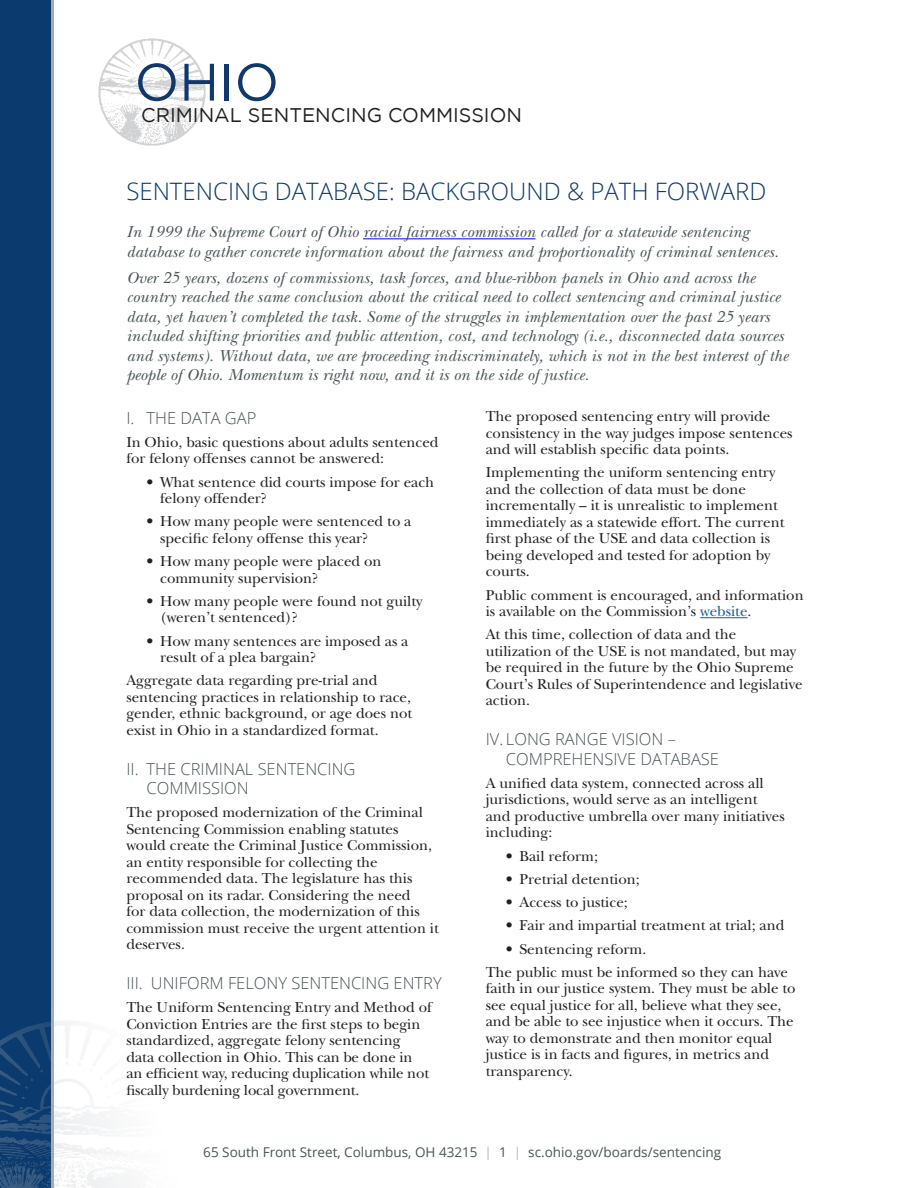
<style>
.page{position:relative;width:918px;height:1188px;background:#fff}
.page>*{position:absolute;margin:0;border:0;box-sizing:border-box;transform-origin:0 0}
.t1{font:52.5px "Gotham";color:#11386d}
.t2{font:300 24px "Open Sans";color:#0a3a6e}
.t3{font:19.65px "Gotham";color:#231f20}
.Itl__Intro{font:italic 16.5px/19.5px "New Baskerville Std";letter-spacing:.01em;color:#495456}
.t4{font:300 16.5px/19.5px "Open Sans";color:#495456}
.Body{font:15px/16.5px "New Baskerville Std";color:#231f20}
.t5{font:13.5px "Open Sans";color:#495456}
.s1{color:#175d9e}
.s2{color:#afb7c3}
</style>
<div class="page">
<div style="left:0;top:0;width:51px;height:1188px;background:#0a3a6e"></div>
<hr style="left:51px;top:0;width:3px;height:1188px;background:#a6acb4">
<img style="left:0;top:1021px;width:126px;height:167px">
<img style="left:98px;top:38px;width:108px;height:108px">
<hr style="left:700px;top:617px;width:48px;height:1px;background:#175d9e">
<hr style="left:363px;top:238px;width:173px;height:1px;background:#00f">
<p class="t1" style="left:135px;top:53px;width:146px">OHIO</p>
<p class="t3" style="left:141px;top:104px;width:382px">CRIMINAL SENTENCING COMMISSION</p>
<p class="t2" style="left:126px;top:175px;width:642px">SENTENCING DATABASE: BACKGROUND &amp; PATH FORWARD</p>
<p class="Itl__Intro" style="left:126px;top:222px;width:654px">In 1999 the Supreme Court of Ohio racial fairness commission called for a statewide sentencing database to gather concrete information about the fairness and proportionality of criminal sentences.</p>
<p class="Itl__Intro" style="left:126px;top:268px;width:663px">Over 25 years, dozens of commissions, task forces, and blue-ribbon panels in Ohio and across the country reached the same conclusion about the critical need to collect sentencing and criminal justice data, yet haven’t completed the task. Some of the struggles in implementation over the past 25 years included shifting priorities and public attention, cost, and technology (i.e., disconnected data sources and systems). Without data, we are proceeding indiscriminately, which is not in the best interest of the people of Ohio. Momentum is right now, and it is on the side of justice.</p>
<p class="t4" style="left:126px;top:407px;width:132px">I. THE DATA GAP</p>
<p class="Body" style="left:126px;top:434px;width:314px">In Ohio, basic questions about adults sentenced for felony offenses cannot be answered:</p>
<p class="Body" style="left:160px;top:474px;width:276px;text-indent:-14px">• What sentence did courts impose for each felony offender?</p>
<p class="Body" style="left:160px;top:513px;width:253px;text-indent:-14px">• How many people were sentenced to a specific felony offense this year?</p>
<p class="Body" style="left:160px;top:553px;width:223px;text-indent:-14px">• How many people were placed on community supervision?</p>
<p class="Body" style="left:160px;top:593px;width:264px;text-indent:-14px">• How many people were found not guilty (weren’t sentenced)?</p>
<p class="Body" style="left:160px;top:633px;width:250px;text-indent:-14px">• How many sentences are imposed as a result of a plea bargain?</p>
<p class="Body" style="left:126px;top:672px;width:287px">Aggregate data regarding pre-trial and sentencing practices in relationship to race, gender, ethnic background, or age does not exist in Ohio in a standardized format.</p>
<p class="t4" style="left:147px;top:758px;width:210px;text-indent:-20px">II. THE CRIMINAL SENTENCING<br>COMMISSION</p>
<p class="Body" style="left:126px;top:804px;width:314px">The proposed modernization of the Criminal Sentencing Commission enabling statutes would create the Criminal Justice Commission, an entity responsible for collecting the recommended data. The legislature has this proposal on its radar. Considering the need<br>for data collection, the modernization of this commission must receive the urgent attention it deserves.</p>
<p class="t4" style="left:126px;top:973px;width:317px">III. UNIFORM FELONY SENTENCING ENTRY</p>
<p class="Body" style="left:126px;top:999px;width:307px">The Uniform Sentencing Entry and Method of Conviction Entries are the first steps to begin standardized, aggregate felony sentencing data collection in Ohio. This can be done in an efficient way, reducing duplication while not fiscally burdening local government.</p>
<p class="Body" style="left:486px;top:408px;width:308px">The proposed sentencing entry will provide consistency in the way judges impose sentences and will establish specific data points.</p>
<p class="Body" style="left:486px;top:464px;width:300px">Implementing the uniform sentencing entry and the collection of data must be done incrementally – it is unrealistic to implement immediately as a statewide effort. The current first phase of the USE and data collection is being developed and tested for adoption by courts.</p>
<p class="Body" style="left:486px;top:587px;width:319px">Public comment is encouraged, and information is available on the Commission’s <span class="s1">website</span>.</p>
<p class="Body" style="left:486px;top:626px;width:318px">At this time, collection of data and the utilization of the USE is not mandated, but may be required in the future by the Ohio Supreme Court’s Rules of Superintendence and legislative action.</p>
<p class="t4" style="left:506px;top:729px;width:215px;text-indent:-20px">IV. LONG RANGE VISION –<br>COMPREHENSIVE DATABASE</p>
<p class="Body" style="left:486px;top:775px;width:301px">A unified data system, connected across all jurisdictions, would serve as an intelligent and productive umbrella over many initiatives including:</p>
<p class="Body" style="left:506px;top:848px;width:94px">• Bail reform;</p>
<p class="Body" style="left:506px;top:871px;width:135px">• Pretrial detention;</p>
<p class="Body" style="left:506px;top:894px;width:123px">• Access to justice;</p>
<p class="Body" style="left:506px;top:917px;width:280px">• Fair and impartial treatment at trial; and</p>
<p class="Body" style="left:506px;top:941px;width:142px">• Sentencing reform.</p>
<p class="Body" style="left:486px;top:964px;width:311px">The public must be informed so they can have faith in our justice system. They must be able to see equal justice for all, believe what they see, and be able to see injustice when it occurs. The way to demonstrate and then monitor equal justice is in facts and figures, in metrics and transparency.</p>
<p class="t5" style="left:203px;top:1142px;width:519px">65 South Front Street, Columbus, OH 43215 <span class="s2">|</span> 1 <span class="s2">|</span> sc.ohio.gov/boards/sentencing</p>
</div>
